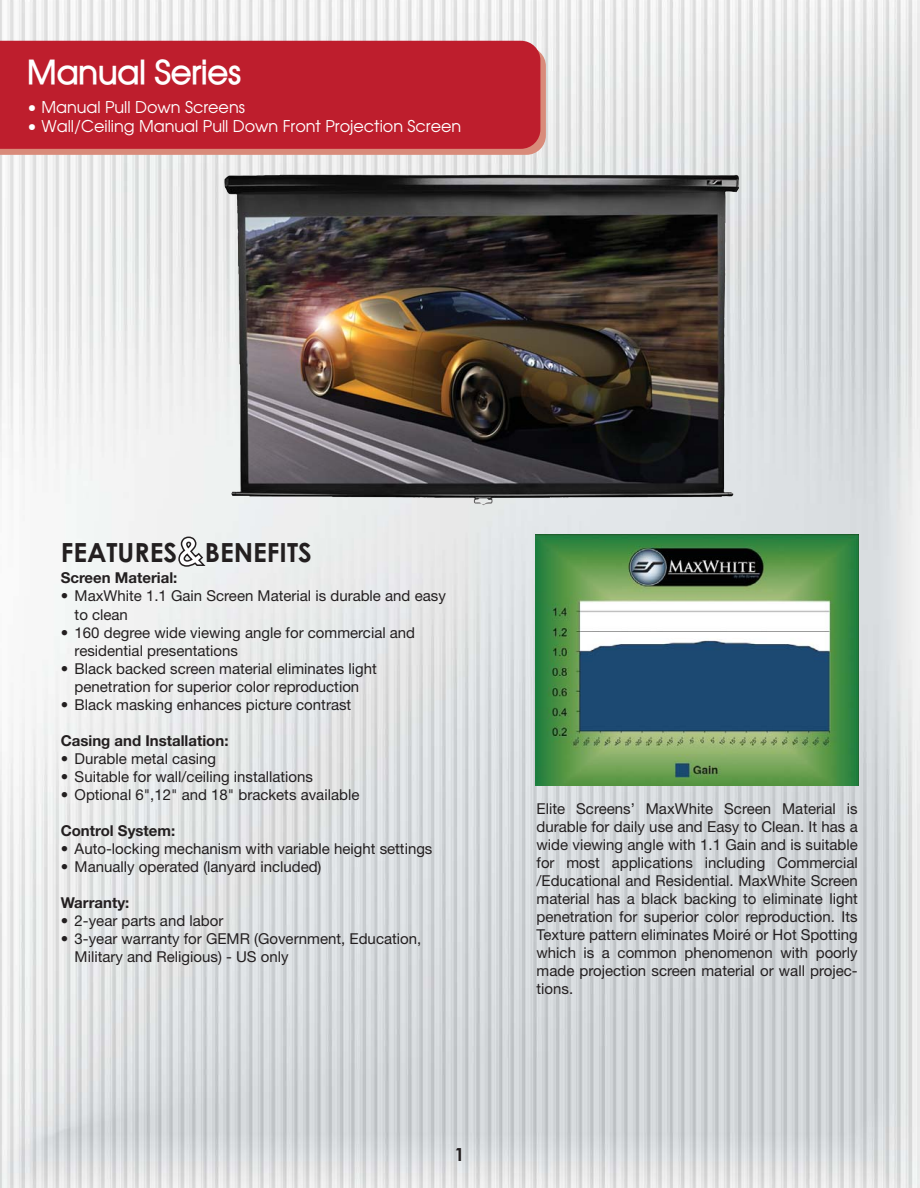
<style>
.page{position:relative;width:920px;height:1188px;background:#fff}
.page>*{position:absolute;margin:0;border:0;box-sizing:border-box;transform-origin:0 0}
.t1{font:700 33px "Atilla";color:#fff}
.t2{font:700 26.4px "Century Gothic";color:#231f20}
.t3{font:700 18px "Century Gothic";color:#231f20}
.t4{font:16.5px "Atilla Normal";color:#fff}
.t5{font:15px/18px "Helvetica Neue";color:#231f20}
.t6{font:700 15px "Helvetica Neue";color:#231f20}
.s1{font-size:40.5px;color:#fff}
</style>
<div class="page">
<img style="left:0;top:0;width:919px;height:1187px">
<svg style="left:0;top:47px;width:545px;height:108px;background:#d98e7f"></svg>
<div style="left:0;top:41px;width:540px;height:108px;background:#be1e2d"></div>
<img style="left:436px;top:174px;width:303px;height:329px">
<img style="left:536px;top:534px;width:321px;height:251px">
<p class="t1" style="left:27px;top:53px;width:215px">Manual Series</p>
<p class="t4" style="left:27px;top:97px;width:219px">• Manual Pull Down Screens</p>
<p class="t4" style="left:27px;top:117px;width:435px">• Wall/Ceiling Manual Pull Down Front Projection Screen</p>
<p class="t2" style="left:61px;top:537px;width:252px">FEATURES<span class="s1">&amp;</span>BENEFITS</p>
<p class="t6" style="left:61px;top:572px;width:118px">Screen Material:</p>
<p class="t5" style="left:75px;top:588px;width:372px;text-indent:-14px">• MaxWhite 1.1 Gain Screen Material is durable and easy to clean</p>
<p class="t5" style="left:75px;top:624px;width:342px;text-indent:-14px">• 160 degree wide viewing angle for commercial and residential presentations</p>
<p class="t5" style="left:61px;top:660px;width:317px;text-align:center">• Black backed screen material eliminates light penetration for superior color reproduction</p>
<p class="t5" style="left:61px;top:696px;width:292px">• Black masking enhances picture contrast</p>
<p class="t6" style="left:61px;top:734px;width:169px">Casing and Installation:</p>
<p class="t5" style="left:61px;top:750px;width:157px">• Durable metal casing</p>
<p class="t5" style="left:61px;top:768px;width:254px">• Suitable for wall/ceiling installations</p>
<p class="t5" style="left:61px;top:786px;width:300px">• Optional 6",12" and 18" brackets available</p>
<p class="t6" style="left:61px;top:824px;width:116px">Control System:</p>
<p class="t5" style="left:61px;top:840px;width:373px">• Auto-locking mechanism with variable height settings</p>
<p class="t5" style="left:61px;top:858px;width:262px">• Manually operated (lanyard included)</p>
<p class="t6" style="left:61px;top:896px;width:70px">Warranty:</p>
<p class="t5" style="left:61px;top:912px;width:164px">• 2-year parts and labor</p>
<p class="t5" style="left:75px;top:930px;width:348px;text-indent:-14px">• 3-year warranty for GEMR (Government, Education,<br>Military and Religious) - US only</p>
<p class="t3" style="left:454px;top:1143px;width:12px">1</p>
<p class="t5" style="left:536px;top:801px;width:322px;text-align:justify">Elite Screens’ MaxWhite Screen Material is durable for daily use and Easy to Clean. It has a wide viewing angle with 1.1 Gain and is suitable for most applications including Commercial /Educational and Residential. MaxWhite Screen material has a black backing to eliminate light penetration for superior color reproduction. Its Texture pattern eliminates Moiré or Hot Spotting which is a common phenomenon with poorly made projection screen material or wall projec&shy;tions.</p>
</div>
